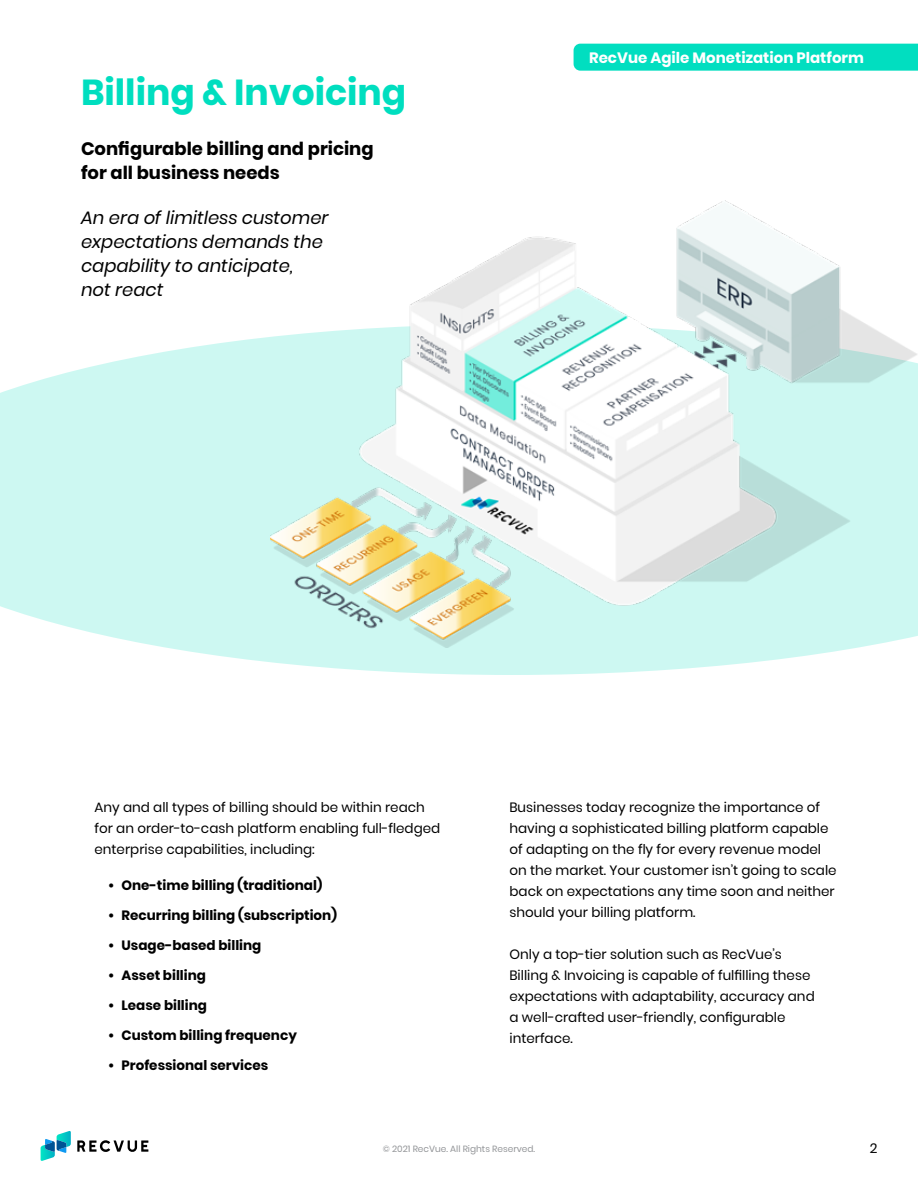
<style>
.page{position:relative;width:918px;height:1188px;background:#fff}
.page>*{position:absolute;margin:0;border:0;box-sizing:border-box;transform-origin:0 0}
.t1{font:700 36px "Poppins";color:#00debf}
.t2{font:italic 18px/24px "Poppins";color:#000}
.t3{font:700 18px/24px "Poppins";color:#000}
.t4{font:700 15px "Poppins";color:#fff}
.t5{font:13.5px/21px "Poppins";color:#000}
.t6{font:700 13.5px "Poppins";color:#000}
.t7{font:9px "Poppins";color:#939598}
</style>
<div class="page">
<svg style="left:77px;top:1140px;width:71px;height:12px"></svg>
<svg style="left:41px;top:1131px;width:30px;height:30px"></svg>
<svg style="left:0;top:337px;width:854px;height:338px;fill:#cdf8f2"></svg>
<div style="left:574px;top:44px;width:344px;height:27px;background:#01dec0"></div>
<img style="left:270px;top:201px;width:648px;height:447px">
<h1 class="t1" style="left:81px;top:72px;width:327px">Billing &amp; Invoicing</h1>
<h2 class="t3" style="left:81px;top:136px;width:294px">Configurable billing and pricing for all business needs</h2>
<h2 class="t2" style="left:81px;top:206px;width:249px">An era of limitless customer expectations demands the capability to anticipate,<br>not react</h2>
<p class="t4" style="left:589px;top:49px;width:276px">RecVue Agile Monetization Platform</p>
<p class="t5" style="left:94px;top:797px;width:347px">Any and all types of billing should be within reach for an order-to-cash platform enabling full-fledged enterprise capabilities, including:</p>
<p class="t5" style="left:509px;top:797px;width:329px">Businesses today recognize the importance of having a sophisticated billing platform capable of adapting on the fly for every revenue model on the market. Your customer isn’t going to scale back on expectations any time soon and neither should your billing platform.</p>
<p class="t5" style="left:509px;top:944px;width:307px">Only a top-tier solution such as RecVue’s Billing &amp; Invoicing is capable of fulfilling these expectations with adaptability, accuracy and a well-crafted user-friendly, configurable interface.</p>
<p class="t6" style="left:108px;top:878px;width:216px">• One-time billing (traditional)</p>
<p class="t6" style="left:108px;top:908px;width:230px">• Recurring billing (subscription)</p>
<p class="t6" style="left:108px;top:938px;width:155px">• Usage-based billing</p>
<p class="t6" style="left:108px;top:968px;width:99px">• Asset billing</p>
<p class="t6" style="left:108px;top:998px;width:101px">• Lease billing</p>
<p class="t6" style="left:108px;top:1028px;width:190px">• Custom billing frequency</p>
<p class="t6" style="left:108px;top:1058px;width:162px">• Professional services</p>
<p class="t7" style="left:383px;top:1143px;width:154px">© 2021 RecVue. All Rights Reserved.</p>
<p class="t5" style="left:870px;top:1138px;width:9px">2</p>
</div>
